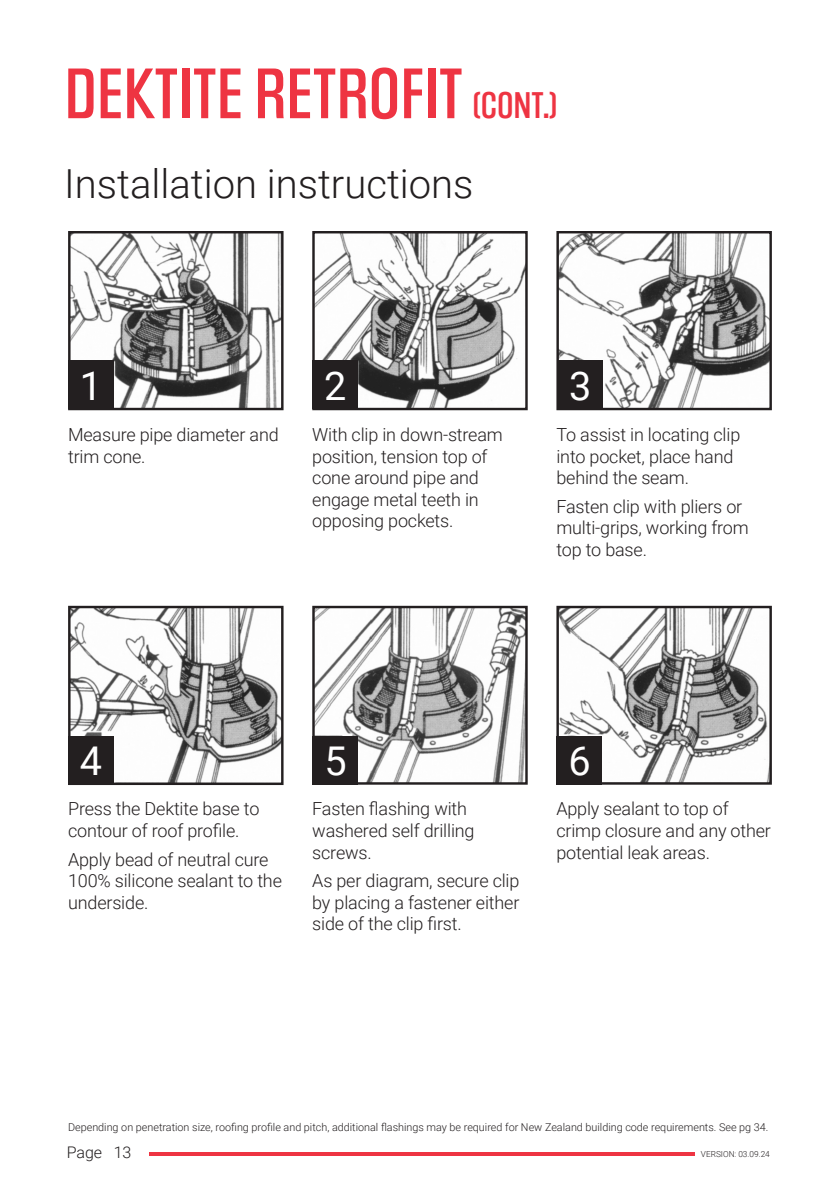
<style>
.page{position:relative;width:840px;height:1191px;background:#fff}
.page>*{position:absolute;margin:0;border:0;box-sizing:border-box;transform-origin:0 0}
.t1{font:500 60px "Social Gothic";color:#ee3442}
.t2{font:300 40px "Roboto";color:#231f20}
.t3{font:39.6px "Roboto";color:#fff}
.instructions{font:300 18px/21.6px "Roboto";letter-spacing:-.01em;color:#231f20}
.t4{font:300 16px "Roboto";color:#231f20}
.t5{font:300 10.8px "Roboto";color:#231f20}
.t6{font:300 8.2px "Roboto";color:#231f20}
.s1{font-size:31.2px}
</style>
<div class="page">
<hr style="left:149px;top:1152px;width:545px;height:4px;background:#ee3442">
<img style="left:315px;top:234px;width:209px;height:173px">
<div style="left:312px;top:231px;width:215px;height:179px;border:2px solid #231f20"></div>
<div style="left:312px;top:361px;width:46px;height:48px;background:#231f20"></div>
<img style="left:559px;top:234px;width:209px;height:173px">
<div style="left:556px;top:231px;width:215px;height:179px;border:2px solid #231f20"></div>
<div style="left:557px;top:361px;width:45px;height:48px;background:#231f20"></div>
<img style="left:71px;top:609px;width:209px;height:173px">
<div style="left:68px;top:606px;width:215px;height:179px;border:2px solid #231f20"></div>
<div style="left:68px;top:736px;width:45px;height:48px;background:#231f20"></div>
<img style="left:315px;top:609px;width:209px;height:172px">
<div style="left:312px;top:606px;width:215px;height:178px;border:2px solid #231f20"></div>
<div style="left:312px;top:736px;width:46px;height:48px;background:#231f20"></div>
<img style="left:559px;top:609px;width:209px;height:172px">
<div style="left:556px;top:606px;width:215px;height:178px;border:2px solid #231f20"></div>
<div style="left:556px;top:736px;width:46px;height:48px;background:#231f20"></div>
<img style="left:71px;top:234px;width:209px;height:173px">
<div style="left:68px;top:231px;width:215px;height:179px;border:2px solid #231f20"></div>
<div style="left:68px;top:361px;width:45px;height:48px;background:#231f20"></div>
<p class="t1" style="left:64px;top:54px;width:494px">DEKTITE RETROFIT <span class="s1">(CONT.)</span></p>
<p class="t2" style="left:64px;top:156px;width:410px">Installation instructions</p>
<p class="t3" style="left:80px;top:358px;width:24px">1</p>
<p class="instructions" style="left:68px;top:423px;width:212px">Measure pipe diameter and trim cone.</p>
<p class="t3" style="left:324px;top:358px;width:24px">2</p>
<p class="t3" style="left:568px;top:358px;width:24px">3</p>
<p class="instructions" style="left:312px;top:423px;width:192px">With clip in down-stream position, tension top of cone around pipe and engage metal teeth in opposing pockets.</p>
<p class="instructions" style="left:556px;top:423px;width:185px">To assist in locating clip into pocket, place hand behind the seam.</p>
<p class="instructions" style="left:556px;top:495px;width:194px">Fasten clip with pliers or multi-grips, working from top to base.</p>
<p class="t3" style="left:80px;top:733px;width:24px">4</p>
<p class="t3" style="left:324px;top:733px;width:24px">5</p>
<p class="t3" style="left:568px;top:733px;width:24px">6</p>
<p class="instructions" style="left:68px;top:797px;width:193px">Press the Dektite base to contour of roof profile.</p>
<p class="instructions" style="left:68px;top:847px;width:215px">Apply bead of neutral cure<br>100% silicone sealant to the underside.</p>
<p class="instructions" style="left:312px;top:797px;width:164px">Fasten flashing with washered self drilling screws.</p>
<p class="instructions" style="left:312px;top:869px;width:208px;text-align:justify">As per diagram, secure clip by placing a fastener either side of the clip first.</p>
<p class="instructions" style="left:556px;top:797px;width:216px">Apply sealant to top of crimp closure and any other potential leak areas.</p>
<p class="t5" style="left:68px;top:1119px;width:701px">Depending on penetration size, roofing profile and pitch, additional flashings may be required for New Zealand building code requirements. See pg 34.</p>
<p class="t4" style="left:67px;top:1141px;width:66px">Page 13</p>
<p class="t6" style="left:700px;top:1148px;width:70px">VERSION: 03.09.24</p>
</div>
